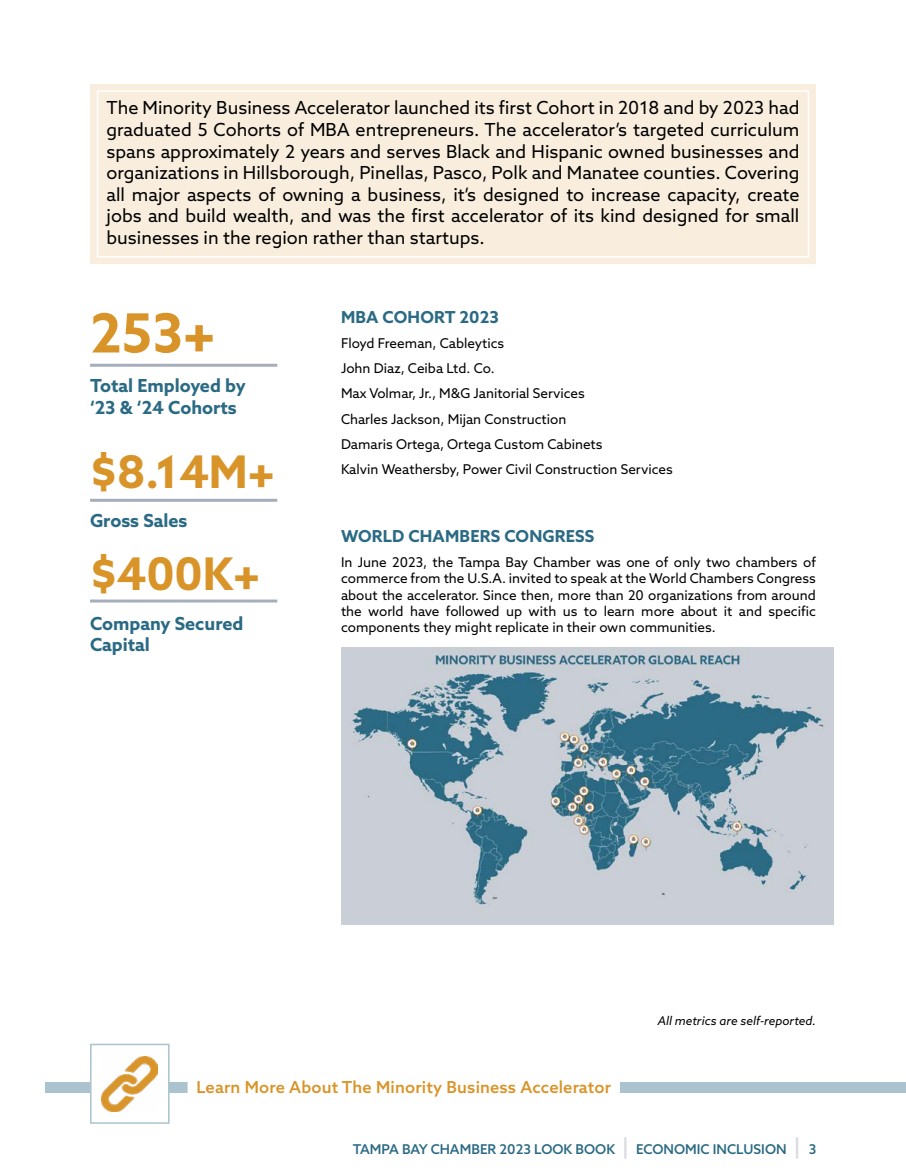
<style>
.page{position:relative;width:906px;height:1176px;background:#fff}
.page>*{position:absolute;margin:0;border:0;box-sizing:border-box;transform-origin:0 0}
.t1{font:700 54px "Azo Sans";color:#d89428}
.t2{font:700 45px "Azo Sans";color:#d89428}
.t3{font:18px/21.6px "Azo Sans";color:#000;text-align:justify}
.t4{font:700 18px/21.6px "Azo Sans";color:#2b6a84}
.t5{font:500 16.5px "Azo Sans";letter-spacing:.01em;color:#d89428}
.t6{font:700 16.5px "Azo Sans";letter-spacing:.01em;color:#2b6a84}
.t7{font:13.5px/25.2px "Azo Sans";color:#000;text-align:justify}
.t8{font:500 13.5px "Azo Sans";color:#2b6a84}
.t9{font:italic 12px "Azo Sans";color:#000}
.s1{font-size:21px;color:#d8dadf}
</style>
<div class="page">
<div style="left:90px;top:84px;width:726px;height:179px;background:#f9eddd"></div>
<div style="left:97px;top:90px;width:712px;height:168px;border:2px solid #fff"></div>
<img style="left:341px;top:647px;width:493px;height:278px">
<hr style="left:90px;top:364px;width:187px;height:3px;background:#a7aebb">
<hr style="left:90px;top:499px;width:187px;height:3px;background:#a7aebb">
<hr style="left:90px;top:599px;width:187px;height:3px;background:#a7aebb">
<div style="left:45px;top:1082px;width:861px;height:10px;background:#aac3ce"></div>
<div style="left:188px;top:1078px;width:432px;height:15px;background:#fff"></div>
<div style="left:91px;top:1044px;width:78px;height:79px;background:#fff"></div>
<img style="left:102px;top:1056px;width:55px;height:55px">
<div style="left:90px;top:1043px;width:80px;height:80px;border:2px solid #aac3ce"></div>
<p class="t3" style="left:106px;top:97px;width:694px">The Minority Business Accelerator launched its first Cohort in 2018 and by 2023 had graduated 5 Cohorts of MBA entrepreneurs. The accelerator’s targeted curriculum spans approximately 2 years and serves Black and Hispanic owned businesses and organizations in Hillsborough, Pinellas, Pasco, Polk and Manatee counties. Covering all major aspects of owning a business, it’s designed to increase capacity, create jobs and build wealth, and was the first accelerator of its kind designed for small businesses in the region rather than startups.</p>
<h1 class="t1" style="left:90px;top:298px;width:127px">253+</h1>
<h3 class="t4" style="left:90px;top:374px;width:157px">Total Employed by ‘23 &amp; ‘24 Cohorts</h3>
<h2 class="t2" style="left:90px;top:442px;width:186px">$8.14M+</h2>
<h3 class="t4" style="left:90px;top:509px;width:99px">Gross Sales</h3>
<h2 class="t2" style="left:90px;top:544px;width:172px">$400K+</h2>
<h3 class="t4" style="left:90px;top:612px;width:155px">Company Secured<br>Capital</h3>
<p class="t6" style="left:341px;top:306px;width:159px">MBA COHORT 2023</p>
<p class="t7" style="left:341px;top:330px;width:333px;text-align:left">Floyd Freeman, Cableytics<br>John Diaz, Ceiba Ltd. Co.<br>Max Volmar, Jr., M&amp;G Janitorial Services<br>Charles Jackson, Mijan Construction<br>Damaris Ortega, Ortega Custom Cabinets<br>Kalvin Weathersby, Power Civil Construction Services</p>
<p class="t6" style="left:341px;top:525px;width:255px">WORLD CHAMBERS CONGRESS</p>
<p class="t7" style="left:341px;top:554px;width:476px;line-height:16.2px">In June 2023, the Tampa Bay Chamber was one of only two chambers of commerce from the U.S.A. invited to speak at the World Chambers Congress about the accelerator. Since then, more than 20 organizations from around the world have followed up with us to learn more about it and specific components they might replicate in their own communities.</p>
<p class="t9" style="left:658px;top:1012px;width:159px">All metrics are self-reported.</p>
<p class="t5" style="left:196px;top:1076px;width:416px">Learn More About The Minority Business Accelerator</p>
<p class="t8" style="left:353px;top:1140px;width:465px">TAMPA BAY CHAMBER 2023 LOOK BOOK <span class="s1">|</span> Econom ic Inclusion <span class="s1">|</span> 3</p>
</div>
